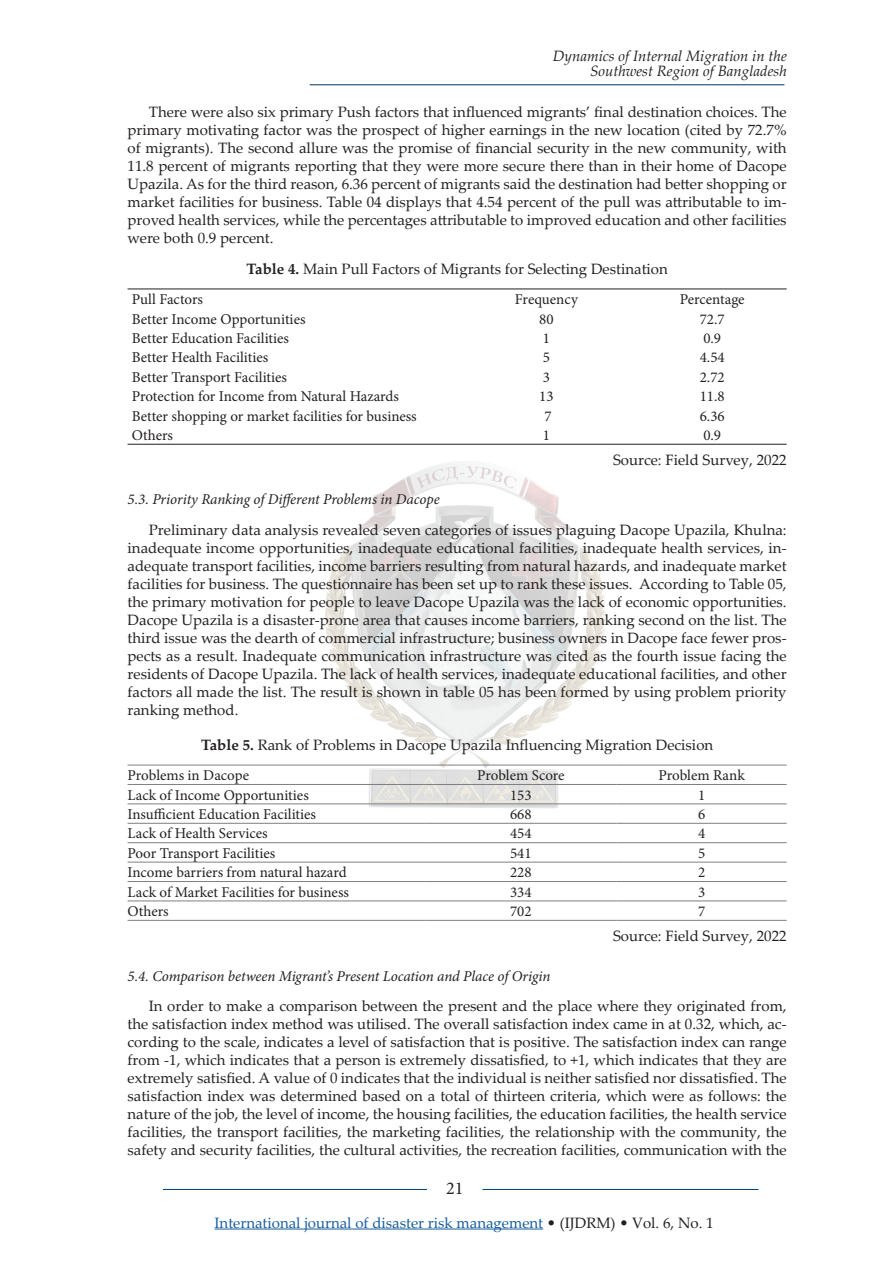
<style>
.page{position:relative;width:893px;height:1263px;background:#fff}
.page>*{position:absolute;margin:0;border:0;box-sizing:border-box;transform-origin:0 0}
.t1{font:18px "Minion Pro";color:#231f20}
.Legenda_slike{font:15px/18px "Palatino Linotype";color:#231f20;text-align:justify}
.t2{font:15px "Minion Pro";color:#231f20}
.Naslov_2{font:italic 15px "Minion Pro";letter-spacing:-.005em;color:#231f20}
.t3{font:15px "Palatino Linotype";color:#175d9e}
.t4{font:italic 15px/15px "Palatino Linotype";color:#231f20;text-align:right}
.s1{font-weight:700}
.s2{color:#231f20}
</style>
<div class="page">
<hr style="left:310px;top:84px;width:474px;height:1px;background:#003360">
<hr style="left:163px;top:1189px;width:264px;height:1px;background:#004071">
<hr style="left:482px;top:1189px;width:276px;height:1px;background:#004071">
<hr style="left:215px;top:1228px;width:328px;height:1px;background:#175d9e">
<img style="left:319px;top:461px;width:293px;height:347px">
<hr style="left:128px;top:289px;width:327px;height:1px;background:#231f20">
<hr style="left:455px;top:289px;width:183px;height:1px;background:#231f20">
<hr style="left:638px;top:289px;width:149px;height:1px;background:#231f20">
<hr style="left:128px;top:444px;width:327px;height:1px;background:#231f20">
<hr style="left:455px;top:444px;width:183px;height:1px;background:#231f20">
<hr style="left:638px;top:444px;width:149px;height:1px;background:#231f20">
<hr style="left:128px;top:765px;width:297px;height:1px;background:#7f7f7f">
<hr style="left:425px;top:765px;width:192px;height:1px;background:#7f7f7f">
<hr style="left:617px;top:765px;width:170px;height:1px;background:#7f7f7f">
<hr style="left:128px;top:784px;width:297px;height:1px;background:#7f7f7f">
<hr style="left:425px;top:784px;width:192px;height:1px;background:#7f7f7f">
<hr style="left:617px;top:784px;width:170px;height:1px;background:#7f7f7f">
<hr style="left:128px;top:803px;width:297px;height:1px;background:#7f7f7f">
<hr style="left:425px;top:803px;width:192px;height:1px;background:#7f7f7f">
<hr style="left:617px;top:803px;width:170px;height:1px;background:#7f7f7f">
<hr style="left:128px;top:823px;width:297px;height:1px;background:#7f7f7f">
<hr style="left:425px;top:823px;width:192px;height:1px;background:#7f7f7f">
<hr style="left:617px;top:823px;width:170px;height:1px;background:#7f7f7f">
<hr style="left:128px;top:842px;width:297px;height:1px;background:#7f7f7f">
<hr style="left:425px;top:842px;width:192px;height:1px;background:#7f7f7f">
<hr style="left:617px;top:842px;width:170px;height:1px;background:#7f7f7f">
<hr style="left:128px;top:862px;width:297px;height:1px;background:#7f7f7f">
<hr style="left:425px;top:862px;width:192px;height:1px;background:#7f7f7f">
<hr style="left:617px;top:862px;width:170px;height:1px;background:#7f7f7f">
<hr style="left:128px;top:881px;width:297px;height:1px;background:#7f7f7f">
<hr style="left:425px;top:881px;width:192px;height:1px;background:#7f7f7f">
<hr style="left:617px;top:881px;width:170px;height:1px;background:#7f7f7f">
<hr style="left:128px;top:900px;width:297px;height:1px;background:#7f7f7f">
<hr style="left:425px;top:900px;width:192px;height:1px;background:#7f7f7f">
<hr style="left:617px;top:900px;width:170px;height:1px;background:#7f7f7f">
<hr style="left:128px;top:920px;width:297px;height:1px;background:#7f7f7f">
<hr style="left:425px;top:920px;width:192px;height:1px;background:#7f7f7f">
<hr style="left:617px;top:920px;width:170px;height:1px;background:#7f7f7f">
<p class="t4" style="left:553px;top:47px;width:236px">Dynamics of Internal Migration in the<br>Southwest Region of Bangladesh</p>
<p class="Legenda_slike" style="left:128px;top:103px;width:661px;text-indent:21px">There were also six primary Push factors that influenced migrants’ final destination choices. The primary motivating factor was the prospect of higher earnings in the new location (cited by 72.7% of migrants). The second allure was the promise of financial security in the new community, with 11.8 percent of migrants reporting that they were more secure there than in their home of Dacope Upazila. As for the third reason, 6.36 percent of migrants said the destination had better shopping or market facilities for business. Table 04 displays that 4.54 percent of the pull was attributable to im&shy;proved health services, while the percentages attributable to improved education and other facilities were both 0.9 percent.</p>
<p class="Legenda_slike" style="left:246px;top:259px;width:423px"><span class="s1">Table 4.</span> Main Pull Factors of Migrants for Selecting Destination</p>
<p class="t2" style="left:132px;top:289px;width:73px">Pull Factors</p>
<p class="t2" style="left:515px;top:289px;width:64px">Frequency</p>
<p class="t2" style="left:680px;top:289px;width:66px">Percentage</p>
<p class="t2" style="left:132px;top:309px;width:175px">Better Income Opportunities</p>
<p class="t2" style="left:539px;top:309px;width:16px">80</p>
<p class="t2" style="left:700px;top:309px;width:27px">72.7</p>
<p class="t2" style="left:132px;top:328px;width:159px">Better Education Facilities</p>
<p class="t2" style="left:543px;top:328px;width:9px">1</p>
<p class="t2" style="left:703px;top:328px;width:19px">0.9</p>
<p class="t2" style="left:132px;top:347px;width:138px">Better Health Facilities</p>
<p class="t2" style="left:543px;top:347px;width:9px">5</p>
<p class="t2" style="left:700px;top:347px;width:27px">4.54</p>
<p class="t2" style="left:132px;top:367px;width:157px">Better Transport Facilities</p>
<p class="t2" style="left:543px;top:367px;width:9px">3</p>
<p class="t2" style="left:700px;top:367px;width:27px">2.72</p>
<p class="t2" style="left:132px;top:386px;width:269px">Protection for Income from Natural Hazards</p>
<p class="t2" style="left:539px;top:386px;width:16px">13</p>
<p class="t2" style="left:700px;top:386px;width:27px">11.8</p>
<p class="t2" style="left:132px;top:406px;width:286px">Better shopping or market facilities for business</p>
<p class="t2" style="left:544px;top:406px;width:9px">7</p>
<p class="t2" style="left:700px;top:406px;width:27px">6.36</p>
<p class="t2" style="left:132px;top:425px;width:43px">Others</p>
<p class="t2" style="left:543px;top:425px;width:9px">1</p>
<p class="t2" style="left:703px;top:425px;width:19px">0.9</p>
<p class="Legenda_slike" style="left:613px;top:450px;width:175px">Source: Field Survey, 2022</p>
<p class="Naslov_2" style="left:128px;top:489px;width:314px">5.3. Priority Ranking of Different Problems in Dacope</p>
<p class="Legenda_slike" style="left:128px;top:520px;width:661px;text-indent:21px">Preliminary data analysis revealed seven categories of issues plaguing Dacope Upazila, Khulna: inadequate income opportunities, inadequate educational facilities, inadequate health services, in&shy;adequate transport facilities, income barriers resulting from natural hazards, and inadequate market facilities for business. The questionnaire has been set up to rank these issues. According to Table 05, the primary motivation for people to leave Dacope Upazila was the lack of economic opportunities.<br>Dacope Upazila is a disaster-prone area that causes income barriers, ranking second on the list. The third issue was the dearth of commercial infrastructure; business owners in Dacope face fewer pros&shy;pects as a result. Inadequate communication infrastructure was cited as the fourth issue facing the residents of Dacope Upazila. The lack of health services, inadequate educational facilities, and other factors all made the list. The result is shown in table 05 has been formed by using problem priority ranking method.</p>
<p class="Legenda_slike" style="left:201px;top:735px;width:514px"><span class="s1">Table 5.</span> Rank of Problems in Dacope Upazila Influencing Migration Decision</p>
<p class="t2" style="left:128px;top:765px;width:123px">Problems in Dacope</p>
<p class="t2" style="left:477px;top:765px;width:89px">Problem Score</p>
<p class="t2" style="left:658px;top:765px;width:88px">Problem Rank</p>
<p class="t2" style="left:128px;top:785px;width:183px">Lack of Income Opportunities</p>
<p class="t2" style="left:510px;top:785px;width:23px">153</p>
<p class="t2" style="left:698px;top:785px;width:9px">1</p>
<p class="t2" style="left:128px;top:804px;width:190px">Insufficient Education Facilities</p>
<p class="t2" style="left:510px;top:804px;width:23px">668</p>
<p class="t2" style="left:698px;top:804px;width:9px">6</p>
<p class="t2" style="left:128px;top:824px;width:142px">Lack of Health Services</p>
<p class="t2" style="left:510px;top:824px;width:23px">454</p>
<p class="t2" style="left:698px;top:824px;width:9px">4</p>
<p class="t2" style="left:128px;top:843px;width:149px">Poor Transport Facilities</p>
<p class="t2" style="left:510px;top:843px;width:23px">541</p>
<p class="t2" style="left:698px;top:843px;width:9px">5</p>
<p class="t2" style="left:128px;top:862px;width:221px">Income barriers from natural hazard</p>
<p class="t2" style="left:510px;top:862px;width:23px">228</p>
<p class="t2" style="left:698px;top:862px;width:9px">2</p>
<p class="t2" style="left:128px;top:882px;width:223px">Lack of Market Facilities for business</p>
<p class="t2" style="left:510px;top:882px;width:23px">334</p>
<p class="t2" style="left:698px;top:882px;width:9px">3</p>
<p class="t2" style="left:128px;top:901px;width:43px">Others</p>
<p class="t2" style="left:510px;top:901px;width:23px">702</p>
<p class="t2" style="left:698px;top:901px;width:9px">7</p>
<p class="Legenda_slike" style="left:613px;top:926px;width:175px">Source: Field Survey, 2022</p>
<p class="Naslov_2" style="left:128px;top:965px;width:424px">5.4. Comparison between Migrant’s Present Location and Place of Origin</p>
<p class="Legenda_slike" style="left:128px;top:996px;width:661px;text-indent:21px">In order to make a comparison between the present and the place where they originated from, the satisfaction index method was utilised. The overall satisfaction index came in at 0.32, which, ac&shy;cording to the scale, indicates a level of satisfaction that is positive. The satisfaction index can range from -1, which indicates that a person is extremely dissatisfied, to +1, which indicates that they are extremely satisfied. A value of 0 indicates that the individual is neither satisfied nor dissatisfied. The satisfaction index was determined based on a total of thirteen criteria, which were as follows: the nature of the job, the level of income, the housing facilities, the education facilities, the health service facilities, the transport facilities, the marketing facilities, the relationship with the community, the safety and security facilities, the cultural activities, the recreation facilities, communication with the</p>
<p class="t1" style="left:446px;top:1176px;width:19px">21</p>
<p class="t3" style="left:215px;top:1212px;width:501px">International journal of disaster risk management <span class="s2">• (IJDRM) • Vol. 6, No. 1</span></p>
</div>
